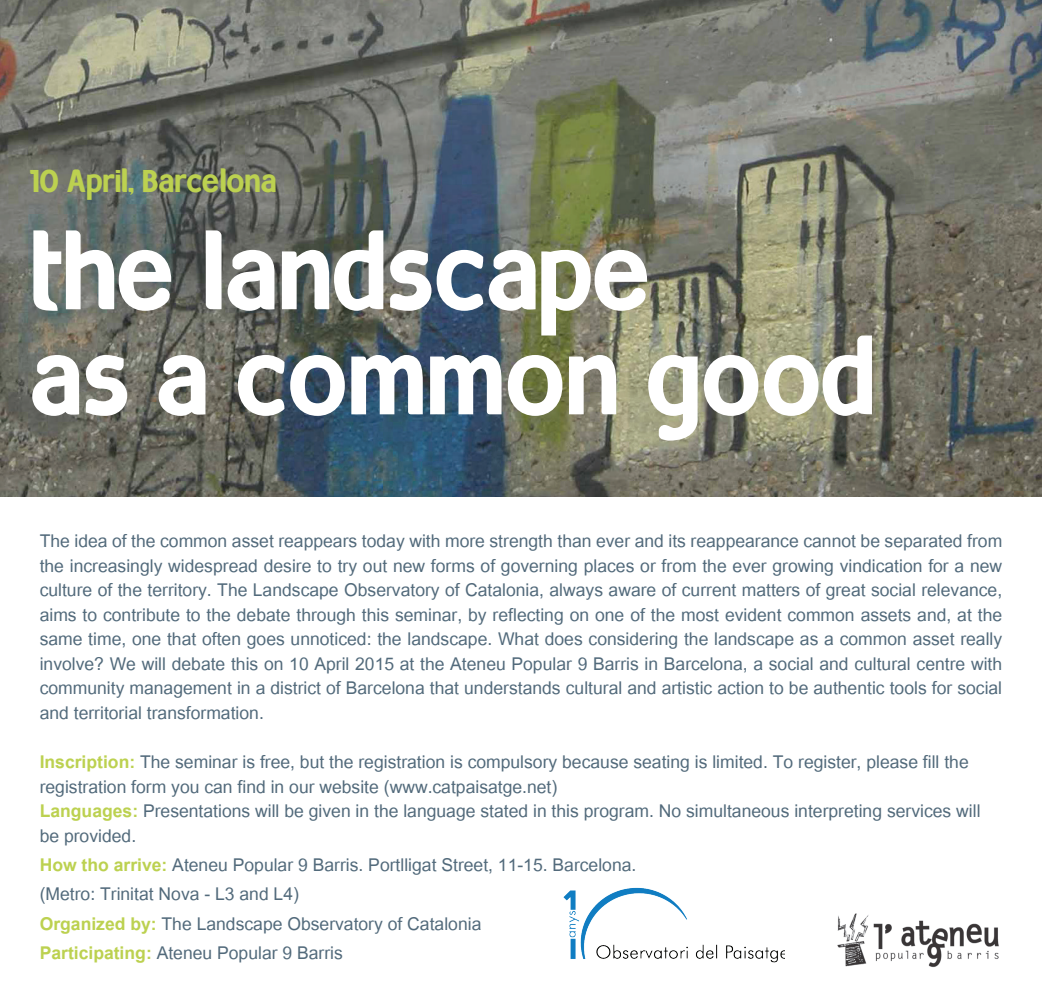
<style>
.page{position:relative;width:1042px;height:993px;background:#fff}
.page>*{position:absolute;margin:0;border:0;box-sizing:border-box;transform-origin:0 0}
.t1{font:105px/105px "Milocha";color:#fff}
.t2{font:31.5px "Milocha";color:#bcd150}
.t3{font:24.5px/24.5px "Utsaah";color:#526a7b}
.s1{font-weight:700;color:#bcd150}
</style>
<div class="page">
<img style="left:563px;top:887px;width:221px;height:76px">
<img style="left:0;top:0;width:1042px;height:496px">
<img style="left:837px;top:913px;width:162px;height:55px">
<p class="t2" style="left:30px;top:162px;width:248px">10 April, Barcelona</p>
<h1 class="t1" style="left:30px;top:220px;width:847px">the landscape<br>as a common good</h1>
<p class="t3" style="left:40px;top:530px;width:964px;text-align:justify">The idea of the common asset reappears today with more strength than ever and its reappearance cannot be separated from the increasingly widespread desire to try out new forms of governing places or from the ever growing vindication for a new culture of the territory. The Landscape Observatory of Catalonia, always aware of current matters of great social relevance, aims to contribute to the debate through this seminar, by reflecting on one of the most evident common assets and, at the same time, one that often goes unnoticed: the landscape. What does considering the landscape as a common asset really involve? We will debate this on 10 April 2015 at the Ateneu Popular 9 Barris in Barcelona, a social and cultural centre with community management in a district of Barcelona that understands cultural and artistic action to be authentic tools for social and territorial transformation.</p>
<p class="t3" style="left:40px;top:751px;width:942px"><span class="s1">Inscription:</span> The seminar is free, but the registration is compulsory because seating is limited. To register, please fill the registration form you can find in our website (www.catpaisatge.net)<br><span class="s1">Languages:</span> Presentations will be given in the language stated in this program. No simultaneous interpreting services will be provided.</p>
<p class="t3" style="left:40px;top:851px;width:598px;line-height:29.4px"><span class="s1">How tho arrive:</span> Ateneu Popular 9 Barris. Portlligat Street, 11-15. Barcelona. (Metro: Trinitat Nova - L3 and L4)<br><span class="s1">Organized by:</span> The Landscape Observatory of Catalonia<br><span class="s1">Participating:</span> Ateneu Popular 9 Barris</p>
</div>
